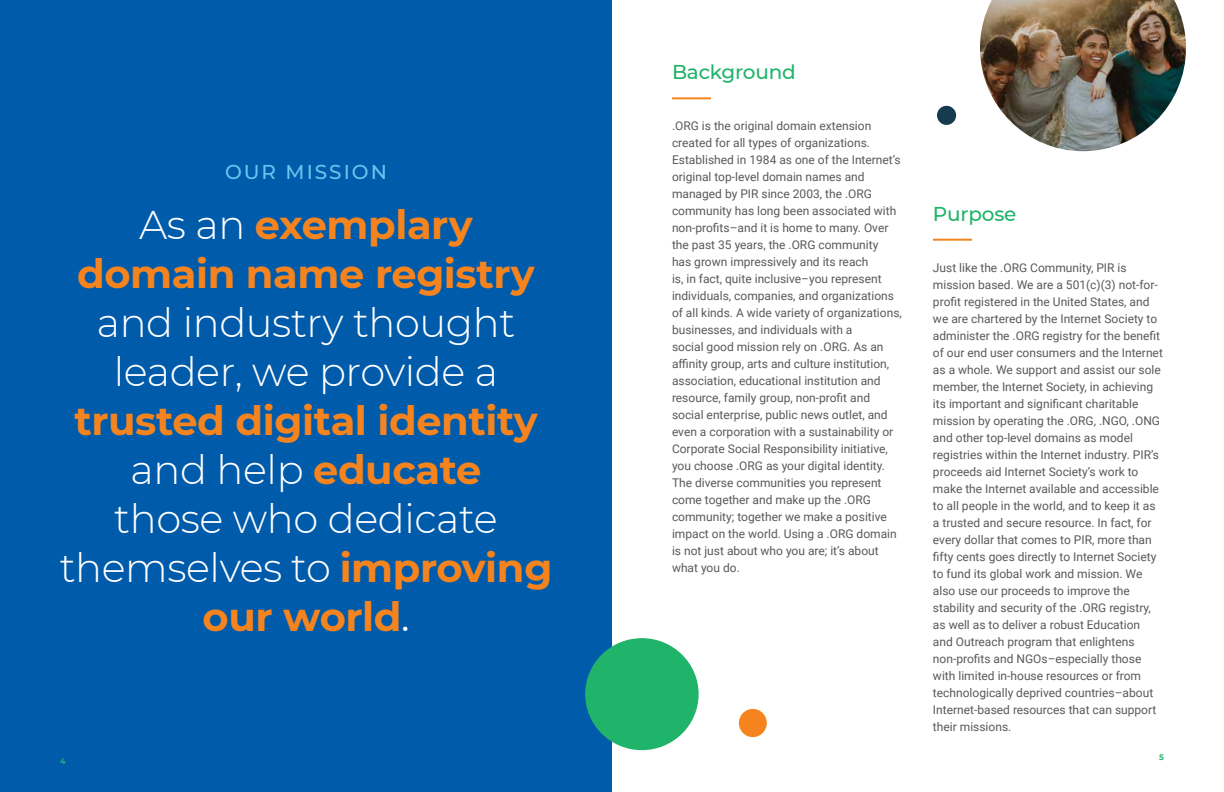
<style>
.page{position:relative;width:1224px;height:792px;background:#fff}
.page>*{position:absolute;margin:0;border:0;box-sizing:border-box;transform-origin:0 0}
.t1{font:700 40px/49px "Montserrat";letter-spacing:-.01em;color:#f5841f;text-align:center}
.t2{font:300 40px/49px "Montserrat";letter-spacing:-.01em;color:#fff;text-align:center}
.t3{font:500 20px "Montserrat";letter-spacing:-.01em;color:#1fb46a}
.t4{font:500 20px "Montserrat";letter-spacing:.1em;color:#6bc4ef}
.t5{font:12px/17px "Roboto";color:#58595b}
.t6{font:700 8px "Montserrat";color:#1fb46a}
.s1{font-weight:300;color:#fff}
.s2{font-weight:400;color:#fff}
</style>
<div class="page">
<div style="left:0;top:0;width:612px;height:792px;background:#005baa"></div>
<hr style="left:672px;top:97px;width:39px;height:2px;background:#f5841f">
<hr style="left:933px;top:239px;width:39px;height:2px;background:#f5841f">
<div style="left:585px;top:638px;width:114px;height:112px;background:#1fb46a;border-radius:50%"></div>
<div style="left:739px;top:709px;width:28px;height:28px;background:#f5841f;border-radius:50%"></div>
<div style="left:937px;top:106px;width:19px;height:19px;background:#163b4f;border-radius:50%"></div>
<img style="left:980px;top:0;width:206px;height:151px">
<h2 class="t4" style="left:225px;top:158px;width:163px">OUR MISSION</h2>
<h1 class="t1" style="left:77px;top:198px;width:459px"><span class="s1">As an</span> exemplary domain name registry</h1>
<h1 class="t2" style="left:97px;top:297px;width:420px">and industry thought leader, we provide a</h1>
<h1 class="t1" style="left:60px;top:394px;width:494px">trusted digital identity <span class="s1">and help</span> educate<br><span class="s1">those who dedicate themselves to</span> improving our world<span class="s2">.</span></h1>
<p class="t6" style="left:60px;top:755px;width:7px">4</p>
<h2 class="t3" style="left:672px;top:58px;width:125px">Background</h2>
<p class="t5" style="left:672px;top:117px;width:231px">.ORG is the original domain extension created for all types of organizations.<br>Established in 1984 as one of the Internet’s original top-level domain names and managed by PIR since 2003, the .ORG community has long been associated with non-profits–and it is home to many. Over the past 35 years, the .ORG community<br>has grown impressively and its reach<br>is, in fact, quite inclusive–you represent individuals, companies, and organizations of all kinds. A wide variety of organizations, businesses, and individuals with a<br>social good mission rely on .ORG. As an affinity group, arts and culture institution, association, educational institution and resource, family group, non-profit and social enterprise, public news outlet, and even a corporation with a sustainability or Corporate Social Responsibility initiative, you choose .ORG as your digital identity.<br>The diverse communities you represent come together and make up the .ORG community; together we make a positive impact on the world. Using a .ORG domain is not just about who you are; it’s about what you do.</p>
<h2 class="t3" style="left:933px;top:200px;width:85px">Purpose</h2>
<p class="t5" style="left:933px;top:258px;width:231px">Just like the .ORG Community, PIR is mission based. We are a 501(c)(3) not-for&shy;profit registered in the United States, and we are chartered by the Internet Society to administer the .ORG registry for the benefit of our end user consumers and the Internet as a whole. We support and assist our sole member, the Internet Society, in achieving its important and significant charitable mission by operating the .ORG, .NGO, .ONG and other top-level domains as model registries within the Internet industry. PIR’s proceeds aid Internet Society’s work to make the Internet available and accessible to all people in the world, and to keep it as a trusted and secure resource. In fact, for every dollar that comes to PIR, more than fifty cents goes directly to Internet Society to fund its global work and mission. We also use our proceeds to improve the stability and security of the .ORG registry, as well as to deliver a robust Education and Outreach program that enlightens non-profits and NGOs–especially those with limited in-house resources or from technologically deprived countries–about Internet-based resources that can support their missions.</p>
<p class="t6" style="left:1159px;top:751px;width:6px">5</p>
</div>
